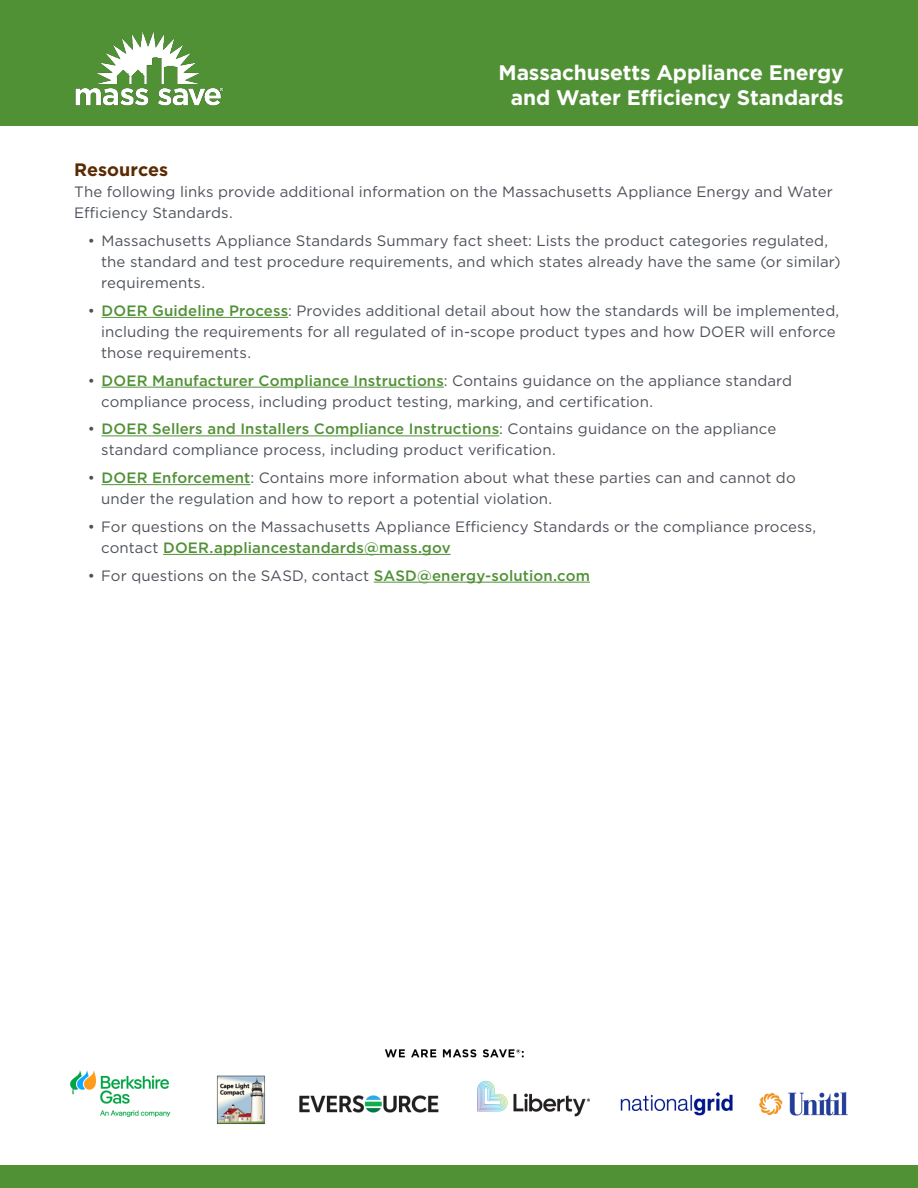
<style>
.page{position:relative;width:918px;height:1188px;background:#fff}
.page>*{position:absolute;margin:0;border:0;box-sizing:border-box;transform-origin:0 0}
.t1{font:700 21px/25.2px "Gotham";letter-spacing:-.005em;color:#fff;text-align:center}
.t2{font:700 18px "Gotham";color:#5a2a00}
.t3{font:15px/21px "Gotham";letter-spacing:.005em;color:#4d525a}
.s1{font-weight:500;color:#519136}
</style>
<div class="page">
<hr style="left:102px;top:317px;width:186px;height:1px;background:#519136">
<hr style="left:102px;top:387px;width:342px;height:1px;background:#519136">
<hr style="left:102px;top:436px;width:397px;height:1px;background:#519136">
<hr style="left:102px;top:484px;width:148px;height:1px;background:#519136">
<hr style="left:163px;top:554px;width:288px;height:1px;background:#519136">
<hr style="left:374px;top:582px;width:216px;height:1px;background:#519136">
<div style="left:0;top:1166px;width:918px;height:22px;background:#519136"></div>
<div style="left:0;top:0;width:918px;height:125px;background:#519136"></div>
<img style="left:75px;top:31px;width:149px;height:75px">
<img style="left:70px;top:1049px;width:778px;height:75px">
<h1 class="t1" style="left:498px;top:59px;width:347px">Massachusetts Appliance Energy and Water Efficiency Standards</h1>
<p class="t2" style="left:74px;top:160px;width:95px">Resources</p>
<p class="t3" style="left:74px;top:181px;width:760px">The following links provide additional information on the Massachusetts Appliance Energy and Water<br>Efficiency Standards.</p>
<p class="t3" style="left:101px;top:230px;width:741px;text-indent:-14px">• Massachusetts Appliance Standards Summary fact sheet: Lists the product categories regulated, the standard and test procedure requirements, and which states already have the same (or similar) requirements.</p>
<p class="t3" style="left:101px;top:300px;width:740px;text-indent:-13px">• <span class="s1">DOER Guideline Process</span>: Provides additional detail about how the standards will be implemented, including the requirements for all regulated of in-scope product types and how DOER will enforce those requirements.</p>
<p class="t3" style="left:101px;top:370px;width:692px;text-indent:-14px">• <span class="s1">DOER Manufacturer Compliance Instructions</span>: Contains guidance on the appliance standard compliance process, including product testing, marking, and certification.</p>
<p class="t3" style="left:101px;top:418px;width:677px;text-indent:-14px">• <span class="s1">DOER Sellers and Installers Compliance Instructions</span>: Contains guidance on the appliance standard compliance process, including product verification.</p>
<p class="t3" style="left:101px;top:467px;width:696px;text-indent:-13px">• <span class="s1">DOER Enforcement</span>: Contains more information about what these parties can and cannot do under the regulation and how to report a potential violation.</p>
<p class="t3" style="left:101px;top:516px;width:717px;text-indent:-14px">• For questions on the Massachusetts Appliance Efficiency Standards or the compliance process, contact <span class="s1">DOER.appliancestandards@mass.gov</span></p>
<p class="t3" style="left:88px;top:565px;width:504px">• For questions on the SASD, contact <span class="s1">SASD@energy-solution.com</span></p>
</div>
